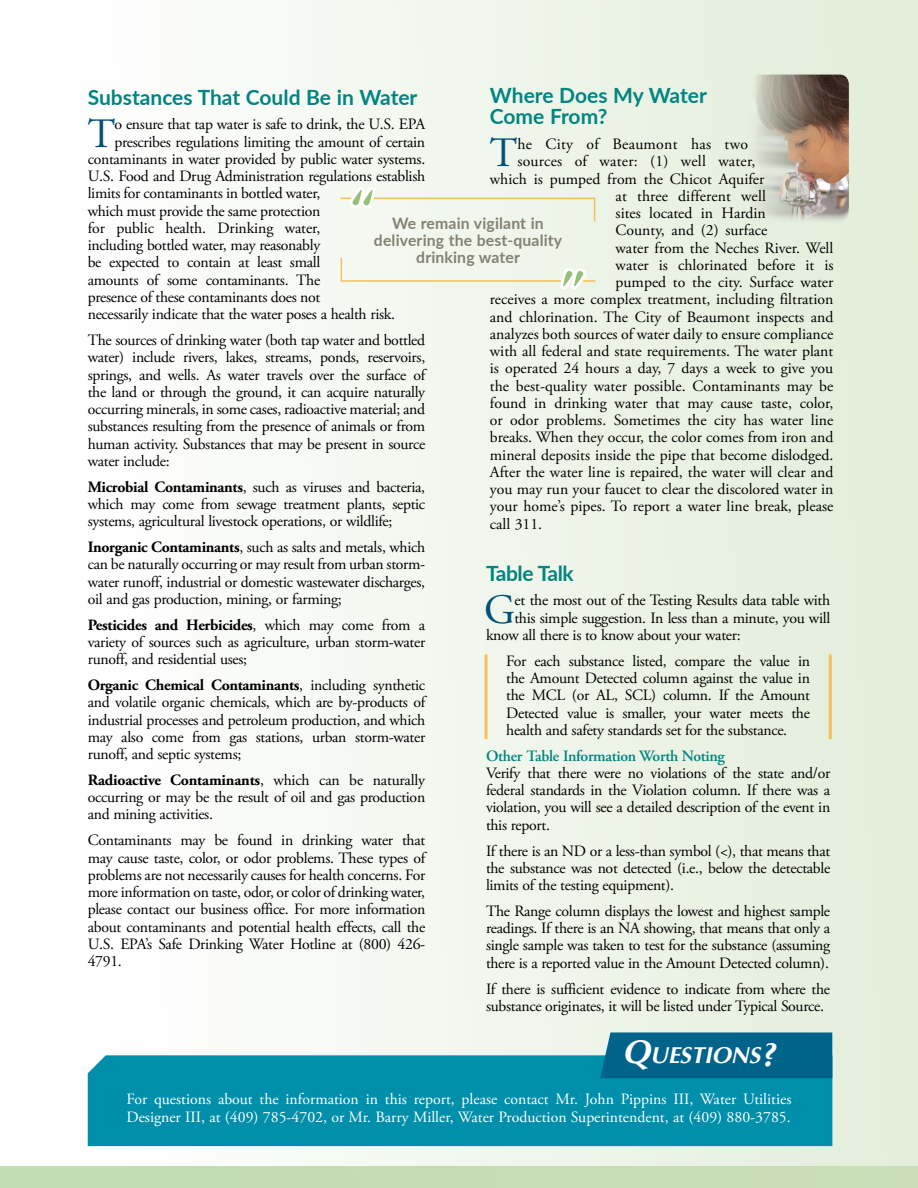
<style>
.page{position:relative;width:918px;height:1188px;background:#fff}
.page>*{position:absolute;margin:0;border:0;box-sizing:border-box;transform-origin:0 0}
.Initial_Cap{font:41.7px "Adobe Garamond Pro";color:#00527a}
.t1{font:italic 700 23.1px "Optima";color:#fff}
.Article_Headline-19{font:700 21px/21px "Lato";letter-spacing:-.005em;color:#008581}
.First_Paragraph{font:15.75px/17.2px "Adobe Garamond Pro";letter-spacing:-.02em;color:#000;text-align:justify}
.Initial_Cap-2{font:15.75px "Adobe Garamond Pro";color:#000}
.Initial_Cap-3{font:15.75px "Adobe Garamond Pro";letter-spacing:-.02em;color:#000}
.table_talk{font:15.75px/17.2px "Adobe Garamond Pro";letter-spacing:-.02em;color:#000;text-align:justify}
.First_Paragraph-2{font:15.75px/17.2px "Adobe Garamond Pro";color:#fff}
.First_Paragraph-3{font:700 15.75px/17.2px "Lato";letter-spacing:.01em;color:#848272;text-align:center}
.First_Paragraph-4{font:600 15.75px "Adobe Garamond Pro";letter-spacing:-.025em;color:#008581}
.s1{font-weight:700}
.s2{font-size:33px}
</style>
<div class="page">
<div style="left:0;top:1166px;width:918px;height:22px;background:#c4dcb1"></div>
<div style="left:66px;top:0;width:852px;height:1188px;background:linear-gradient(to right,#fefefe,#e1edd8)"></div>
<img style="left:739px;top:75px;width:110px;height:148px">
<div style="left:88px;top:1055px;width:744px;height:91px;background:#008fab"></div>
<div style="left:600px;top:1032px;width:232px;height:46px;background:#00638a"></div>
<svg style="left:339px;top:184px;width:257px;height:39px"></svg>
<svg style="left:340px;top:256px;width:257px;height:36px"></svg>
<svg style="left:484px;top:654px;width:4px;height:85px"></svg>
<hr style="left:829px;top:654px;width:3px;height:85px;background:#f3c05d">
<p class="Article_Headline-19" style="left:490px;top:84px;width:218px">Where Does My Water<br>Come From?</p>
<p class="Initial_Cap" style="left:490px;top:128px;width:29px">T</p>
<p class="Initial_Cap-2" style="left:517px;top:135px;width:232px">he City of Beaumont has two</p>
<p class="Article_Headline-19" style="left:88px;top:86px;width:331px">Substances That Could Be in Water</p>
<p class="Initial_Cap" style="left:88px;top:108px;width:29px">T</p>
<p class="Initial_Cap-3" style="left:114px;top:115px;width:312px">o ensure that tap water is safe to drink, the U.S. EPA</p>
<p class="Initial_Cap-3" style="left:114px;top:132px;width:312px">prescribes regulations limiting the amount of certain</p>
<p class="Initial_Cap-3" style="left:88px;top:149px;width:339px">contaminants in water provided by public water systems.</p>
<p class="Initial_Cap-3" style="left:88px;top:167px;width:339px">U.S. Food and Drug Administration regulations establish</p>
<p class="Initial_Cap-3" style="left:88px;top:184px;width:234px">limits for contaminants in bottled water,</p>
<p class="Initial_Cap-3" style="left:88px;top:201px;width:234px">which must provide the same protection</p>
<p class="Initial_Cap-2" style="left:88px;top:218px;width:234px">for public health. Drinking water,</p>
<p class="Initial_Cap-3" style="left:88px;top:236px;width:234px">including bottled water, may reasonably</p>
<p class="Initial_Cap-3" style="left:88px;top:253px;width:234px">be expected to contain at least small</p>
<p class="Initial_Cap-3" style="left:88px;top:270px;width:234px">amounts of some contaminants. The</p>
<p class="Initial_Cap-3" style="left:88px;top:287px;width:234px">presence of these contaminants does not</p>
<p class="Initial_Cap-3" style="left:88px;top:305px;width:309px">necessarily indicate that the water poses a health risk.</p>
<p class="First_Paragraph" style="left:88px;top:332px;width:339px">The sources of drinking water (both tap water and bottled water) include rivers, lakes, streams, ponds, reservoirs, springs, and wells. As water travels over the surface of the land or through the ground, it can acquire naturally occurring minerals, in some cases, radioactive material; and substances resulting from the presence of animals or from human activity. Substances that may be present in source water include:</p>
<p class="First_Paragraph" style="left:88px;top:479px;width:339px"><span class="s1">Microbial Contaminants</span>, such as viruses and bacteria, which may come from sewage treatment plants, septic systems, agricultural livestock operations, or wildlife;</p>
<p class="First_Paragraph" style="left:88px;top:539px;width:339px"><span class="s1">Inorganic Contaminants</span>, such as salts and metals, which can be naturally occurring or may result from urban storm&shy;water runoff, industrial or domestic wastewater discharges, oil and gas production, mining, or farming;</p>
<p class="First_Paragraph" style="left:88px;top:617px;width:339px"><span class="s1">Pesticides and Herbicides</span>, which may come from a variety of sources such as agriculture, urban storm-water runoff, and residential uses;</p>
<p class="First_Paragraph" style="left:88px;top:677px;width:339px"><span class="s1">Organic Chemical Contaminants</span>, including synthetic and volatile organic chemicals, which are by-products of industrial processes and petroleum production, and which may also come from gas stations, urban storm-water runoff, and septic systems;</p>
<p class="First_Paragraph" style="left:88px;top:772px;width:339px"><span class="s1">Radioactive Contaminants</span>, which can be naturally occurring or may be the result of oil and gas production and mining activities.</p>
<p class="First_Paragraph" style="left:88px;top:832px;width:339px">Contaminants may be found in drinking water that may cause taste, color, or odor problems. These types of problems are not necessarily causes for health concerns. For more information on taste, odor, or color of drinking water, please contact our business office. For more information about contaminants and potential health effects, call the U.S. EPA’s Safe Drinking Water Hotline at (800) 426- 4791.</p>
<p class="Initial_Cap-2" style="left:517px;top:152px;width:240px">sources of water: (1) well water,</p>
<p class="Initial_Cap-2" style="left:490px;top:169px;width:276px">which is pumped from the Chicot Aquifer</p>
<p class="Initial_Cap-2" style="left:616px;top:186px;width:152px">at three different well</p>
<p class="Initial_Cap-2" style="left:616px;top:204px;width:152px">sites located in Hardin</p>
<p class="Initial_Cap-2" style="left:616px;top:221px;width:153px">County, and (2) surface</p>
<p class="Initial_Cap-2" style="left:616px;top:238px;width:219px">water from the Neches River. Well</p>
<p class="Initial_Cap-2" style="left:616px;top:255px;width:219px">water is chlorinated before it is</p>
<p class="Initial_Cap-2" style="left:616px;top:273px;width:219px">pumped to the city. Surface water</p>
<p class="Initial_Cap-2" style="left:490px;top:290px;width:345px">receives a more complex treatment, including filtration</p>
<p class="Initial_Cap-2" style="left:490px;top:307px;width:345px">and chlorination. The City of Beaumont inspects and</p>
<p class="Initial_Cap-2" style="left:490px;top:324px;width:345px">analyzes both sources of water daily to ensure compliance</p>
<p class="Initial_Cap-2" style="left:490px;top:342px;width:345px">with all federal and state requirements. The water plant</p>
<p class="Initial_Cap-2" style="left:490px;top:359px;width:345px">is operated 24 hours a day, 7 days a week to give you</p>
<p class="Initial_Cap-2" style="left:490px;top:376px;width:345px">the best-quality water possible. Contaminants may be</p>
<p class="Initial_Cap-2" style="left:490px;top:393px;width:345px">found in drinking water that may cause taste, color,</p>
<p class="Initial_Cap-2" style="left:490px;top:411px;width:345px">or odor problems. Sometimes the city has water line</p>
<p class="Initial_Cap-2" style="left:490px;top:428px;width:345px">breaks. When they occur, the color comes from iron and</p>
<p class="Initial_Cap-2" style="left:490px;top:445px;width:345px">mineral deposits inside the pipe that become dislodged.</p>
<p class="Initial_Cap-2" style="left:490px;top:462px;width:345px">After the water line is repaired, the water will clear and</p>
<p class="Initial_Cap-2" style="left:490px;top:480px;width:345px">you may run your faucet to clear the discolored water in</p>
<p class="Initial_Cap-2" style="left:490px;top:497px;width:345px">your home’s pipes. To report a water line break, please</p>
<p class="Initial_Cap-2" style="left:490px;top:514px;width:54px">call 311.</p>
<p class="First_Paragraph-3" style="left:374px;top:214px;width:190px">We remain vigilant in delivering the best-quality drinking water</p>
<p class="Article_Headline-19" style="left:486px;top:562px;width:89px">Table Talk</p>
<p class="Initial_Cap" style="left:484px;top:584px;width:33px">G</p>
<p class="Initial_Cap-3" style="left:514px;top:591px;width:317px">et the most out of the Testing Results data table with</p>
<p class="Initial_Cap-3" style="left:514px;top:608px;width:317px">this simple suggestion. In less than a minute, you will</p>
<p class="Initial_Cap-3" style="left:486px;top:625px;width:256px">know all there is to know about your water:</p>
<p class="table_talk" style="left:506px;top:653px;width:305px">For each substance listed, compare the value in the Amount Detected column against the value in the MCL (or AL, SCL) column. If the Amount Detected value is smaller, your water meets the health and safety standards set for the substance.</p>
<p class="First_Paragraph-4" style="left:486px;top:747px;width:241px">Other Table Information Worth Noting</p>
<p class="First_Paragraph" style="left:486px;top:765px;width:346px">Verify that there were no violations of the state and/or federal standards in the Violation column. If there was a violation, you will see a detailed description of the event in this report.</p>
<p class="First_Paragraph" style="left:486px;top:843px;width:346px">If there is an ND or a less-than symbol (&lt;), that means that the substance was not detected (i.e., below the detectable limits of the testing equipment).</p>
<p class="First_Paragraph" style="left:486px;top:903px;width:346px">The Range column displays the lowest and highest sample readings. If there is an NA showing, that means that only a single sample was taken to test for the substance (assuming there is a reported value in the Amount Detected column).</p>
<p class="First_Paragraph" style="left:486px;top:981px;width:346px">If there is sufficient evidence to indicate from where the substance originates, it will be listed under Typical Source.</p>
<p class="t1" style="left:623px;top:1042px;width:162px"><span class="s2">Q</span>UESTIONS<span class="s2">?</span></p>
<p class="First_Paragraph-2" style="left:126px;top:1091px;width:666px">For questions about the information in this report, please contact Mr. John Pippins III, Water Utilities<br>Designer III, at (409) 785-4702, or Mr. Barry Miller, Water Production Superintendent, at (409) 880-3785.</p>
</div>
